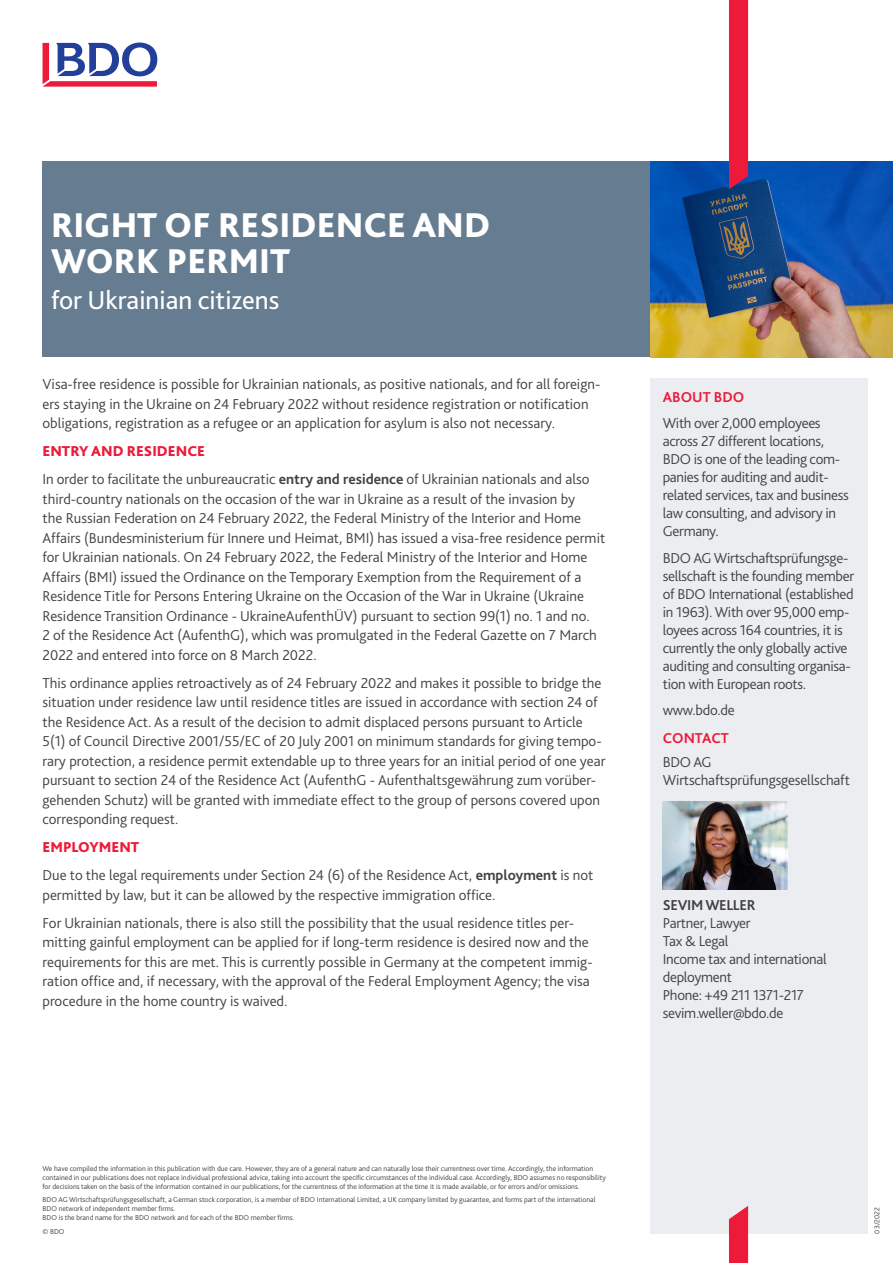
<style>
.page{position:relative;width:893px;height:1263px;background:#fff}
.page>*{position:absolute;margin:0;border:0;box-sizing:border-box;transform-origin:0 0}
.Main_heading_white{font:800 36px/36px "Bliss Pro";color:#fff}
.Main_heading_2_white{font:27px "Bliss Pro";color:#fff}
.Body_text{font:300 15px/19.5px "Bliss Pro";color:#414140}
.Sidebar_copy{font:300 15px/18px "Bliss Pro";letter-spacing:-.02em;color:#414140}
.Subheading_level_1{font:800 15px "Bliss Pro";color:#ed1a3a}
.Subheading_level_3{font:700 15px "Bliss Pro";color:#ed1a3a}
.Disclaimer_text{font:300 7.5px/9px "Bliss Pro";color:#414140}
.Body_text-2{font:300 7.5px "Bliss Pro";color:#414140}
.s1{font-weight:700}
</style>
<div class="page">
<svg style="left:43px;top:43px;width:114px;height:44px"></svg>
<div style="left:650px;top:378px;width:217px;height:855px;background:#ebedf0"></div>
<img style="left:663px;top:802px;width:125px;height:87px">
<img style="left:650px;top:162px;width:243px;height:195px">
<div style="left:43px;top:162px;width:607px;height:195px;background:#667c90"></div>
<div style="left:729px;top:0;width:19px;height:189px;background:#ed1a3a"></div>
<svg style="left:729px;top:1206px;width:19px;height:57px"></svg>
<p class="Main_heading_white" style="left:51px;top:206px;width:441px">RIGHT OF RESIDENCE AND<br>WORK PERMIT</p>
<p class="Main_heading_2_white" style="left:51px;top:283px;width:230px">for Ukrainian citizens</p>
<p class="Body_text" style="left:43px;top:374px;width:559px">Visa-free residence is possible for Ukrainian nationals, as positive nationals, and for all foreign&shy;ers staying in the Ukraine on 24 February 2022 without residence registration or notification obligations, registration as a refugee or an application for asylum is also not necessary.</p>
<p class="Subheading_level_1" style="left:43px;top:442px;width:164px">ENTRY AND RESIDENCE</p>
<p class="Body_text" style="left:43px;top:469px;width:564px">In order to facilitate the unbureaucratic <span class="s1">entry and residence</span> of Ukrainian nationals and also third-country nationals on the occasion of the war in Ukraine as a result of the invasion by<br>the Russian Federation on 24 February 2022, the Federal Ministry of the Interior and Home Affairs (Bundesministerium für Innere und Heimat, BMI) has issued a visa-free residence permit for Ukrainian nationals. On 24 February 2022, the Federal Ministry of the Interior and Home Affairs (BMI) issued the Ordinance on the Temporary Exemption from the Requirement of a Residence Title for Persons Entering Ukraine on the Occasion of the War in Ukraine (Ukraine Residence Transition Ordinance - UkraineAufenthÜV) pursuant to section 99(1) no. 1 and no.<br>2 of the Residence Act (AufenthG), which was promulgated in the Federal Gazette on 7 March 2022 and entered into force on 8 March 2022.</p>
<p class="Body_text" style="left:43px;top:672px;width:564px">This ordinance applies retroactively as of 24 February 2022 and makes it possible to bridge the situation under residence law until residence titles are issued in accordance with section 24 of the Residence Act. As a result of the decision to admit displaced persons pursuant to Article 5(1) of Council Directive 2001/55/EC of 20 July 2001 on minimum standards for giving tempo&shy;rary protection, a residence permit extendable up to three years for an initial period of one year pursuant to section 24 of the Residence Act (AufenthG - Aufenthaltsgewährung zum vorüber&shy;gehenden Schutz) will be granted with immediate effect to the group of persons covered upon corresponding request.</p>
<p class="Subheading_level_1" style="left:43px;top:838px;width:98px">EMPLOYMENT</p>
<p class="Body_text" style="left:43px;top:865px;width:552px">Due to the legal requirements under Section 24 (6) of the Residence Act, <span class="s1">employment</span> is not permitted by law, but it can be allowed by the respective immigration office.</p>
<p class="Body_text" style="left:43px;top:912px;width:552px">For Ukrainian nationals, there is also still the possibility that the usual residence titles per&shy;mitting gainful employment can be applied for if long-term residence is desired now and the requirements for this are met. This is currently possible in Germany at the competent immig&shy;ration office and, if necessary, with the approval of the Federal Employment Agency; the visa procedure in the home country is waived.</p>
<p class="Subheading_level_3" style="left:663px;top:388px;width:83px">ABOUT BDO</p>
<p class="Sidebar_copy" style="left:663px;top:414px;width:188px">With over 2,000 employees across 27 different locations,<br>BDO is one of the leading com&shy;panies for auditing and audit&shy;related services, tax and business law consulting, and advisory in<br>Germany.</p>
<p class="Sidebar_copy" style="left:663px;top:549px;width:193px">BDO AG Wirtschaftsprüfungsge&shy;sellschaft is the founding member of BDO International (established in 1963). With over 95,000 emp&shy;loyees across 164 countries, it is currently the only globally active auditing and consulting organisa&shy;tion with European roots.</p>
<p class="Sidebar_copy" style="left:663px;top:701px;width:73px">www.bdo.de</p>
<p class="Subheading_level_3" style="left:663px;top:729px;width:68px">CONTACT</p>
<p class="Sidebar_copy" style="left:663px;top:753px;width:189px">BDO AG<br>Wirtschaftsprüfungsgesellschaft</p>
<p class="Sidebar_copy" style="left:663px;top:896px;width:165px"><span class="s1">SEVIM WELLER<br></span>Partner, Lawyer<br>Tax &amp; Legal<br>Income tax and international deployment<br>Phone: +49 211 1371-217 sevim.weller@bdo.de</p>
<p class="Disclaimer_text" style="left:43px;top:1164px;width:565px">We have compiled the information in this publication with due care. However, they are of a general nature and can naturally lose their currentness over time. Accordingly, the information contained in our publications does not replace individual professional advice, taking into account the specific circumstances of the individual case. Accordingly, BDO assumes no responsibility for decisions taken on the basis of the information contained in our publications, for the currentness of the information at the time it is made available, or for errors and/or omissions.</p>
<p class="Disclaimer_text" style="left:43px;top:1195px;width:554px">BDO AG Wirtschaftsprüfungsgesellschaft, a German stock corporation, is a member of BDO International Limited, a UK company limited by guarantee, and forms part of the international<br>BDO network of independent member firms.<br>BDO is the brand name for the BDO network and for each of the BDO member firms.</p>
<p class="Disclaimer_text" style="left:43px;top:1226px;width:24px">© BDO</p>
<p class="Body_text-2" style="left:872px;top:1233px;width:28px;rotate:-90deg">03/2022</p>
</div>
